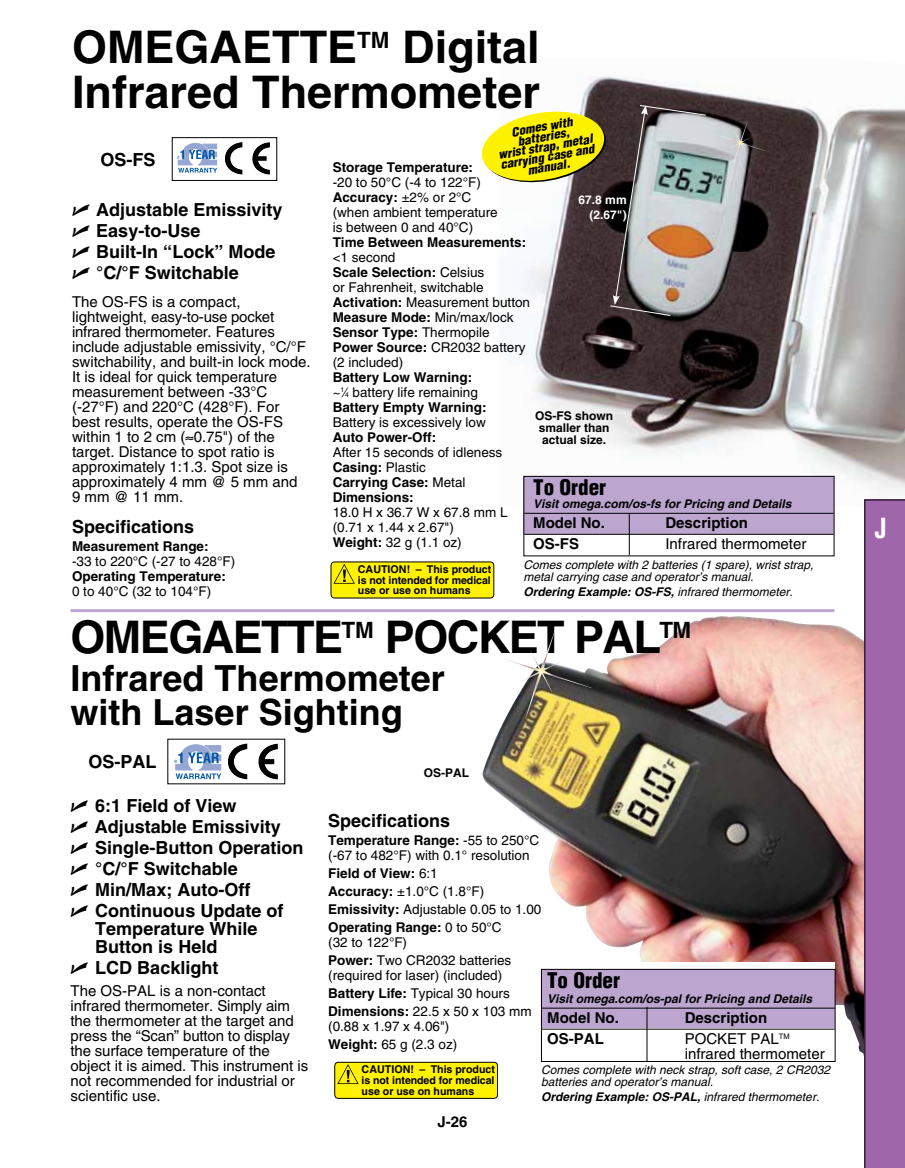
<style>
.page{position:relative;width:905px;height:1168px;background:#fff}
.page>*{position:absolute;margin:0;border:0;box-sizing:border-box;transform-origin:0 0}
.t1{font:700 45px/45px "Helvetica";color:#000;text-align:right}
.t2{font:700 45px "Helvetica";letter-spacing:-.035em;color:#000}
.t3{font:700 36px/34.5px "Helvetica";color:#000}
.t4{font:700 condensed 27px "Helvetica";color:#fff}
.t5{font:900 condensed 21px "Helvetica";color:#000}
.t6{font:700 18px/21px "Helvetica";color:#000}
.t7{font:15px/15px "Helvetica";color:#000}
.t8{font:700 15px "Helvetica";color:#000}
.t9{font:13.5px/15px "Helvetica";color:#000}
.t10{font:700 13.5px/18px "Helvetica";color:#000}
.t11{font:italic 700 12px "Helvetica";color:#000}
.t12{font:italic 12px/12px "Helvetica";color:#000}
.t13{font:italic 900 condensed 12px/10.2px "Helvetica";color:#000;text-align:center;scale:1.08 1}
.t14{font:700 12px/12px "Helvetica";color:#000;text-align:center}
.t15{font:700 12px/15px "Helvetica";color:#fff;text-align:right}
.t16{font:700 10.65px/10.6px "Helvetica";color:#000;text-align:justify}
.s1{font-family:"Universal Newswith Comm Pi";font-weight:400}
.s2{font-weight:700}
.s3{font-weight:400}
.s4{font-weight:400;font-size:6.75px}
</style>
<div class="page">
<img style="left:523px;top:76px;width:381px;height:430px">
<img style="left:482px;top:616px;width:381px;height:437px">
<div style="left:542px;top:962px;width:292px;height:99px;background:#fff"></div>
<div style="left:541px;top:969px;width:293px;height:59px;background:#bca6d0"></div>
<svg style="left:228px;top:744px;width:50px;height:35px"></svg>
<div style="left:260px;top:759px;width:14px;height:5px;background:#000"></div>
<svg style="left:175px;top:744px;width:46px;height:35px"></svg>
<hr style="left:542px;top:1008px;width:292px;height:1px;background:#000">
<hr style="left:542px;top:1029px;width:292px;height:1px;background:#000">
<div style="left:541px;top:969px;width:294px;height:93px;border:1px solid #000"></div>
<div style="left:172px;top:137px;width:105px;height:44px;border:1px solid #000"></div>
<svg style="left:177px;top:143px;width:40px;height:30px"></svg>
<svg style="left:225px;top:142px;width:44px;height:32px"></svg>
<div style="left:254px;top:156px;width:12px;height:5px;background:#000"></div>
<div style="left:523px;top:476px;width:311px;height:58px;background:#bca6d0"></div>
<hr style="left:524px;top:513px;width:309px;height:1px;background:#000">
<hr style="left:524px;top:534px;width:309px;height:1px;background:#000">
<div style="left:523px;top:476px;width:311px;height:80px;border:1px solid #000"></div>
<hr style="left:629px;top:514px;width:1px;height:41px;background:#000">
<hr style="left:70px;top:609px;width:764px;height:3px;background:#bca6d0">
<div style="left:331px;top:562px;width:163px;height:36px;background:#fff200;border-radius:4px"></div>
<div style="left:330px;top:561px;width:164px;height:37px;border:1px solid #000;border-radius:4px"></div>
<svg style="left:333px;top:564px;width:22px;height:20px"></svg>
<svg style="left:481px;top:103px;width:225px;height:213px"></svg>
<div style="left:864px;top:500px;width:40px;height:668px;background:#a066aa"></div>
<img style="left:717px;top:119px;width:48px;height:47px">
<div style="left:335px;top:1062px;width:162px;height:36px;background:#fff200;border-radius:4px"></div>
<div style="left:334px;top:1062px;width:164px;height:37px;border:1px solid #000;border-radius:4px"></div>
<svg style="left:337px;top:1064px;width:21px;height:20px"></svg>
<img style="left:494px;top:623px;width:97px;height:95px">
<hr style="left:646px;top:1007px;width:1px;height:54px;background:#000">
<h1 class="t1" style="left:72px;top:24px;width:67px">Omegaette</h1>
<h1 class="t1" style="left:72px;top:24px;width:469px"><sup>TM</sup> Digital<br>Infrared Thermometer</h1>
<h3 class="t6" style="left:100px;top:149px;width:57px">OS-FS</h3>
<h3 class="t6" style="left:72px;top:199px;width:212px"><span class="s1">U</span> Adjustable Emissivity<br><span class="s1">U</span> Easy-to-Use<br><span class="s1">U</span> Built-In “Lock” Mode<br><span class="s1">U</span> °C/°F Switchable</h3>
<p class="t7" style="left:72px;top:294px;width:240px">The OS-FS is a compact, lightweight, easy-to-use pocket infrared thermometer. Features include adjustable emissivity, °C/°F switchability, and built-in lock mode.<br>It is ideal for quick temperature measurement between -33°C (-27°F) and 220°C (428°F). For best results, operate the OS-FS within 1 to 2 cm (≈0.75") of the target. Distance to spot ratio is approximately 1:1.3. Spot size is approximately 4 mm @ 5 mm and<br>9 mm @ 11 mm.</p>
<h3 class="t6" style="left:72px;top:516px;width:124px">Specifications</h3>
<p class="t10" style="left:72px;top:537px;width:138px">Measurement Range:</p>
<p class="t9" style="left:72px;top:554px;width:165px">-33 to 220°C (-27 to 428°F)</p>
<p class="t10" style="left:72px;top:567px;width:155px">Operating Temperature:</p>
<p class="t9" style="left:72px;top:584px;width:141px">0 to 40°C (32 to 104°F)</p>
<p class="t13" style="left:494px;top:130px;width:90px;rotate:-10deg">Comes with batteries,<br>wrist strap, metal carrying case and manual.</p>
<p class="t10" style="left:333px;top:158px;width:142px">Storage Temperature:</p>
<p class="t9" style="left:333px;top:174px;width:167px">-20 to 50°C (-4 to 122°F)<br><span class="s2">Accuracy:</span> ±2% or 2°C (when ambient temperature is between 0 and 40°C)</p>
<p class="t10" style="left:333px;top:233px;width:195px">Time Between Measurements:</p>
<p class="t9" style="left:333px;top:249px;width:199px">&lt;1 second<br><span class="s2">Scale Selection:</span> Celsius<br>or Fahrenheit, switchable<br><span class="s2">Activation:</span> Measurement button<br><span class="s2">Measure Mode:</span> Min/max/lock<br><span class="s2">Sensor Type:</span> Thermopile<br><span class="s2">Power Source:</span> CR2032 battery (2 included)</p>
<p class="t10" style="left:333px;top:369px;width:155px;line-height:15px">Battery Low Warning: <span class="s3">~</span><sup>1</sup><span class="s3">⁄</span><span class="s4">4</span> <span class="s3">battery life remaining<br></span>Battery Empty Warning:</p>
<p class="t9" style="left:333px;top:414px;width:155px">Battery is excessively low</p>
<p class="t10" style="left:333px;top:428px;width:105px">Auto Power-Off:</p>
<p class="t9" style="left:333px;top:444px;width:171px">After 15 seconds of idleness<br><span class="s2">Casing:</span> Plastic<br><span class="s2">Carrying Case:</span> Metal<br><span class="s2">Dimensions:</span></p>
<p class="t9" style="left:333px;top:504px;width:176px">18.0 H x 36.7 W x 67.8 mm L (0.71 x 1.44 x 2.67")<br><span class="s2">Weight:</span> 32 g (1.1 oz)</p>
<p class="t15" style="left:578px;top:192px;width:50px">67.8 mm (2.67")</p>
<p class="t14" style="left:535px;top:410px;width:80px">OS-FS shown smaller than actual size.</p>
<h3 class="t5" style="left:533px;top:474px;width:74px">To Order</h3>
<p class="t11" style="left:533px;top:497px;width:260px">Visit omega.com/os-fs for Pricing and Details</p>
<p class="t8" style="left:533px;top:513px;width:73px">Model No.</p>
<p class="t8" style="left:665px;top:513px;width:84px">Description</p>
<p class="t8" style="left:533px;top:534px;width:47px">OS-FS</p>
<p class="t7" style="left:665px;top:536px;width:142px">Infrared thermometer</p>
<p class="t12" style="left:523px;top:558px;width:292px">Comes complete with 2 batteries (1 spare), wrist strap, metal carrying case and operator’s manual.</p>
<p class="t11" style="left:523px;top:584px;width:271px">Ordering Example: OS-FS, <span class="s3">infrared thermometer.</span></p>
<p class="t16" style="left:358px;top:564px;width:135px">CAUTION! – This product is not intended for medical use or use on humans</p>
<h1 class="t2" style="left:70px;top:609px;width:622px">OMEGAETTE<sup>TM</sup> POCKET PAL<sup>TM</sup></h1>
<h2 class="t3" style="left:70px;top:660px;width:376px">Infrared Thermometer with Laser Sighting</h2>
<h3 class="t6" style="left:88px;top:751px;width:70px">OS-PAL</h3>
<h3 class="t6" style="left:70px;top:795px;width:234px"><span class="s1">U</span> 6:1 Field of View<br><span class="s1">U</span> Adjustable Emissivity<br><span class="s1">U</span> Single-Button Operation<br><span class="s1">U</span> °C/°F Switchable<br><span class="s1">U</span> Min/Max; Auto-Off<br><span class="s1">U</span> Continuous Update of</h3>
<h3 class="t6" style="left:95px;top:920px;width:164px;line-height:18px">Temperature While<br>Button is Held</h3>
<h3 class="t6" style="left:70px;top:957px;width:149px"><span class="s1">U</span> LCD Backlight</h3>
<p class="t7" style="left:70px;top:983px;width:239px">The OS-PAL is a non-contact infrared thermometer. Simply aim the thermometer at the target and press the “Scan” button to display the surface temperature of the object it is aimed. This instrument is not recommended for industrial or scientific use.</p>
<p class="t14" style="left:424px;top:766px;width:47px">OS-PAL</p>
<h3 class="t6" style="left:328px;top:810px;width:124px">Specifications</h3>
<p class="t9" style="left:328px;top:833px;width:212px"><span class="s2">Temperature Range:</span> -55 to 250°C (-67 to 482°F) with 0.1° resolution</p>
<p class="t10" style="left:328px;top:864px;width:215px">Field of View: <span class="s3">6:1<br></span>Accuracy: <span class="s3">±1.0°C (1.8°F)<br></span>Emissivity: <span class="s3">Adjustable 0.05 to 1.00<br></span>Operating Range: <span class="s3">0 to 50°C</span></p>
<p class="t9" style="left:328px;top:933px;width:185px;line-height:18px">(32 to 122°F)<br><span class="s2">Power:</span> Two CR2032 batteries</p>
<p class="t9" style="left:328px;top:966px;width:205px;line-height:18px">(required for laser) (included)<br><span class="s2">Battery Life:</span> Typical 30 hours<br><span class="s2">Dimensions:</span> 22.5 x 50 x 103 mm</p>
<p class="t9" style="left:328px;top:1017px;width:131px;line-height:18px">(0.88 x 1.97 x 4.06")<br><span class="s2">Weight:</span> 65 g (2.3 oz)</p>
<h3 class="t5" style="left:547px;top:967px;width:74px">To Order</h3>
<p class="t11" style="left:547px;top:991px;width:266px">Visit omega.com/os-pal for Pricing and Details</p>
<p class="t8" style="left:547px;top:1008px;width:73px">Model No.</p>
<p class="t8" style="left:684px;top:1008px;width:84px">Description</p>
<p class="t8" style="left:547px;top:1029px;width:58px">OS-PAL</p>
<p class="t7" style="left:684px;top:1031px;width:142px">POCKET PAL<sup>TM </sup>infrared thermometer</p>
<p class="t12" style="left:541px;top:1064px;width:290px">Comes complete with neck strap, soft case, 2 CR2032 batteries and operator’s manual.</p>
<p class="t11" style="left:541px;top:1089px;width:280px">Ordering Example: OS-PAL, <span class="s3">infrared thermometer.</span></p>
<p class="t16" style="left:361px;top:1064px;width:135px">CAUTION! – This product is not intended for medical use or use on humans</p>
<p class="t8" style="left:437px;top:1112px;width:32px">J-26</p>
<h3 class="t4" style="left:874px;top:511px;width:13px">J</h3>
</div>
